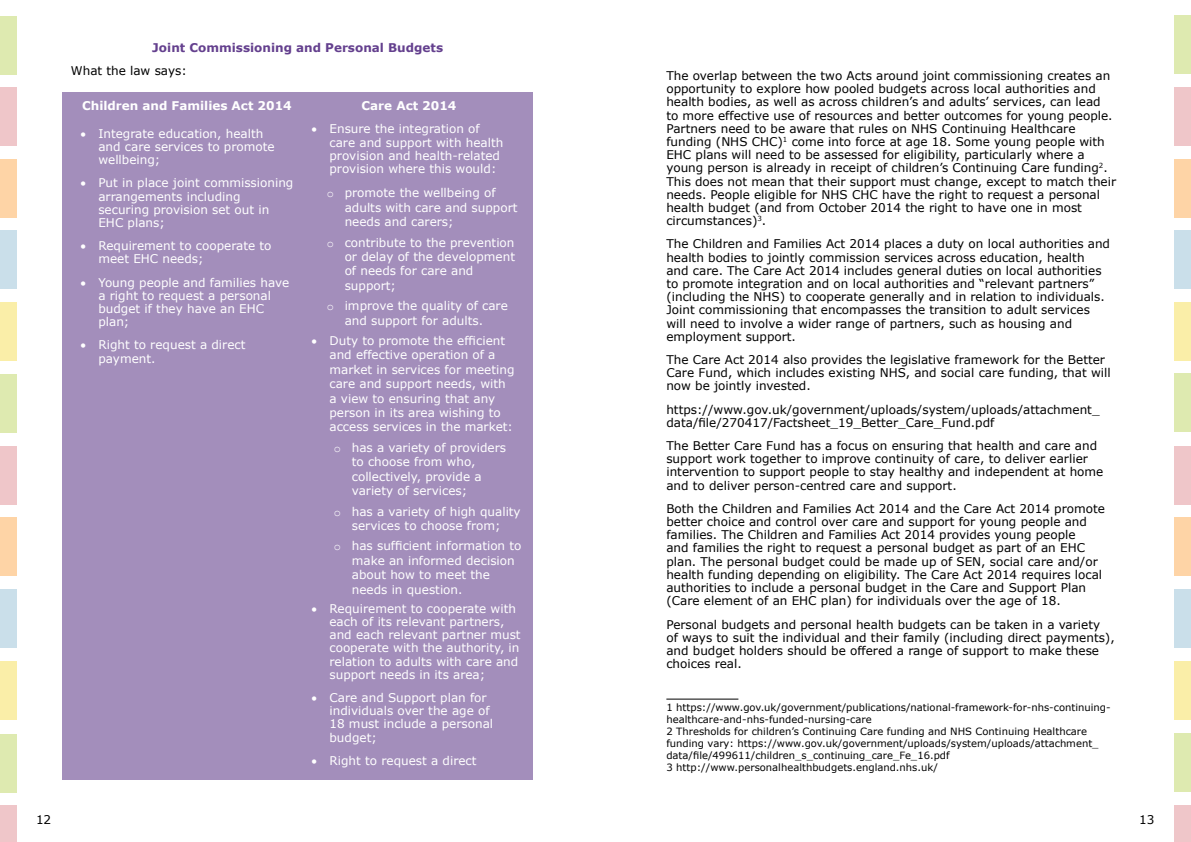
<style>
.page{position:relative;width:1191px;height:842px;background:#fff}
.page>*{position:absolute;margin:0;border:0;box-sizing:border-box;transform-origin:0 0}
.t1{font:12px/13.2px "Verdana";color:#000}
.t2{font:12px/13.2px "Verdana";color:#fff}
.t3{font:700 12px "Verdana";color:#fff}
.t4{font:700 12px "Verdana";color:#64408e}
.t5{font:10px/12px "Verdana";color:#000}
.s1{font-family:"Courier New"}
</style>
<div class="page">
<div style="left:0;top:302px;width:17px;height:59px;background:#faeea8"></div>
<div style="left:0;top:87px;width:16px;height:59px;background:#efc6c9"></div>
<div style="left:0;top:231px;width:17px;height:58px;background:#cadfea"></div>
<div style="left:0;top:159px;width:16px;height:59px;background:#fed4a6"></div>
<div style="left:0;top:16px;width:16px;height:58px;background:#deeab0"></div>
<div style="left:0;top:662px;width:17px;height:58px;background:#faeea8"></div>
<div style="left:0;top:446px;width:17px;height:59px;background:#efc6c9"></div>
<div style="left:0;top:589px;width:16px;height:59px;background:#cadfea"></div>
<div style="left:0;top:518px;width:17px;height:58px;background:#fed4a6"></div>
<div style="left:0;top:374px;width:17px;height:58px;background:#deeab0"></div>
<div style="left:0;top:805px;width:17px;height:37px;background:#efc6c9"></div>
<div style="left:0;top:734px;width:17px;height:58px;background:#deeab0"></div>
<div style="left:1174px;top:302px;width:17px;height:58px;background:#faeea8"></div>
<div style="left:1174px;top:87px;width:17px;height:59px;background:#efc6c9"></div>
<div style="left:1174px;top:230px;width:17px;height:59px;background:#cadfea"></div>
<div style="left:1174px;top:159px;width:17px;height:58px;background:#fed4a6"></div>
<div style="left:1174px;top:16px;width:17px;height:58px;background:#deeab0"></div>
<div style="left:1174px;top:661px;width:17px;height:59px;background:#faeea8"></div>
<div style="left:1174px;top:446px;width:17px;height:58px;background:#efc6c9"></div>
<div style="left:1174px;top:589px;width:17px;height:58px;background:#cadfea"></div>
<div style="left:1174px;top:517px;width:17px;height:59px;background:#fed4a6"></div>
<div style="left:1174px;top:374px;width:17px;height:58px;background:#deeab0"></div>
<div style="left:1174px;top:805px;width:17px;height:37px;background:#efc6c9"></div>
<div style="left:1174px;top:734px;width:17px;height:58px;background:#deeab0"></div>
<div style="left:62px;top:93px;width:471px;height:687px;background:#a38ebb"></div>
<hr style="left:666px;top:699px;width:72px;height:1px;background:#000">
<p class="t4" style="left:152px;top:39px;width:292px">Joint Commissioning and Personal Budgets</p>
<p class="t1" style="left:71px;top:64px;width:117px">What the law says:</p>
<p class="t1" style="left:666px;top:69px;width:451px">The overlap between the two Acts around joint commissioning creates an opportunity to explore how pooled budgets across local authorities and health bodies, as well as across children’s and adults’ services, can lead<br>to more effective use of resources and better outcomes for young people.<br>Partners need to be aware that rules on NHS Continuing Healthcare funding (NHS CHC)<sup>1</sup> come into force at age 18. Some young people with EHC plans will need to be assessed for eligibility, particularly where a young person is already in receipt of children’s Continuing Care funding<sup>2</sup>.<br>This does not mean that their support must change, except to match their needs. People eligible for NHS CHC have the right to request a personal health budget (and from October 2014 the right to have one in most circumstances)<sup>3</sup>.</p>
<p class="t1" style="left:666px;top:237px;width:445px">The Children and Families Act 2014 places a duty on local authorities and health bodies to jointly commission services across education, health<br>and care. The Care Act 2014 includes general duties on local authorities to promote integration and on local authorities and “relevant partners” (including the NHS) to cooperate generally and in relation to individuals.<br>Joint commissioning that encompasses the transition to adult services will need to involve a wider range of partners, such as housing and employment support.</p>
<p class="t1" style="left:666px;top:353px;width:446px">The Care Act 2014 also provides the legislative framework for the Better<br>Care Fund, which includes existing NHS, and social care funding, that will now be jointly invested.</p>
<p class="t1" style="left:666px;top:403px;width:435px">https://www.gov.uk/government/uploads/system/uploads/attachment_ data/file/270417/Factsheet_19_Better_Care_Fund.pdf</p>
<p class="t1" style="left:666px;top:439px;width:438px">The Better Care Fund has a focus on ensuring that health and care and support work together to improve continuity of care, to deliver earlier intervention to support people to stay healthy and independent at home and to deliver person-centred care and support.</p>
<p class="t1" style="left:666px;top:502px;width:440px">Both the Children and Families Act 2014 and the Care Act 2014 promote better choice and control over care and support for young people and families. The Children and Families Act 2014 provides young people<br>and families the right to request a personal budget as part of an EHC plan. The personal budget could be made up of SEN, social care and/or health funding depending on eligibility. The Care Act 2014 requires local authorities to include a personal budget in the Care and Support Plan (Care element of an EHC plan) for individuals over the age of 18.</p>
<p class="t1" style="left:666px;top:617px;width:450px">Personal budgets and personal health budgets can be taken in a variety<br>of ways to suit the individual and their family (including direct payments), and budget holders should be offered a range of support to make these choices real.</p>
<p class="t5" style="left:666px;top:701px;width:446px">1 https://www.gov.uk/government/publications/national-framework-for-nhs-continuing&shy;healthcare-and-nhs-funded-nursing-care<br>2 Thresholds for children’s Continuing Care funding and NHS Continuing Healthcare funding vary: https://www.gov.uk/government/uploads/system/uploads/attachment_ data/file/499611/children_s_continuing_care_Fe_16.pdf<br>3 http://www.personalhealthbudgets.england.nhs.uk/</p>
<p class="t3" style="left:82px;top:97px;width:211px">Children and Families Act 2014</p>
<p class="t2" style="left:98px;top:127px;width:178px;text-indent:-18px">• Integrate education, health and care services to promote wellbeing;</p>
<p class="t2" style="left:98px;top:176px;width:196px;text-indent:-18px">• Put in place joint commissioning arrangements including securing provision set out in<br>EHC plans;</p>
<p class="t2" style="left:98px;top:239px;width:175px;text-indent:-18px">• Requirement to cooperate to meet EHC needs;</p>
<p class="t2" style="left:98px;top:276px;width:192px;text-indent:-18px">• Young people and families have a right to request a personal budget if they have an EHC plan;</p>
<p class="t2" style="left:98px;top:338px;width:149px;text-indent:-18px">• Right to request a direct payment.</p>
<p class="t3" style="left:361px;top:97px;width:96px">Care Act 2014</p>
<p class="t2" style="left:329px;top:122px;width:175px;text-indent:-18px">• Ensure the integration of care and support with health provision and health-related provision where this would:</p>
<p class="t2" style="left:345px;top:186px;width:174px;line-height:14.4px;text-indent:-18px"><span class="s1">o</span> promote the wellbeing of adults with care and support needs and carers;</p>
<p class="t2" style="left:345px;top:235px;width:172px;line-height:14.4px;text-indent:-18px"><span class="s1">o</span> contribute to the prevention or delay of the development of needs for care and support;</p>
<p class="t2" style="left:327px;top:299px;width:183px;line-height:14.4px;text-align:center"><span class="s1">o</span> improve the quality of care and support for adults.</p>
<p class="t2" style="left:329px;top:333px;width:186px;line-height:14.4px;text-indent:-18px">• Duty to promote the efficient and effective operation of a market in services for meeting care and support needs, with a view to ensuring that any person in its area wishing to access services in the market:</p>
<p class="t2" style="left:352px;top:440px;width:156px;line-height:14.4px;text-indent:-18px"><span class="s1">o</span> has a variety of providers to choose from who, collectively, provide a variety of services;</p>
<p class="t2" style="left:334px;top:504px;width:188px;line-height:14.4px;text-align:center"><span class="s1">o</span> has a variety of high quality services to choose from;</p>
<p class="t2" style="left:352px;top:539px;width:171px;line-height:14.4px;text-indent:-18px"><span class="s1">o</span> has sufficient information to make an informed decision about how to meet the needs in question.</p>
<p class="t2" style="left:329px;top:602px;width:193px;text-indent:-18px">• Requirement to cooperate with each of its relevant partners, and each relevant partner must cooperate with the authority, in relation to adults with care and support needs in its area;</p>
<p class="t2" style="left:329px;top:691px;width:165px;text-indent:-18px">• Care and Support plan for individuals over the age of<br>18 must include a personal budget;</p>
<p class="t2" style="left:311px;top:754px;width:167px">• Right to request a direct</p>
<p class="t1" style="left:36px;top:813px;width:17px">12</p>
<p class="t1" style="left:1139px;top:813px;width:17px">13</p>
</div>
